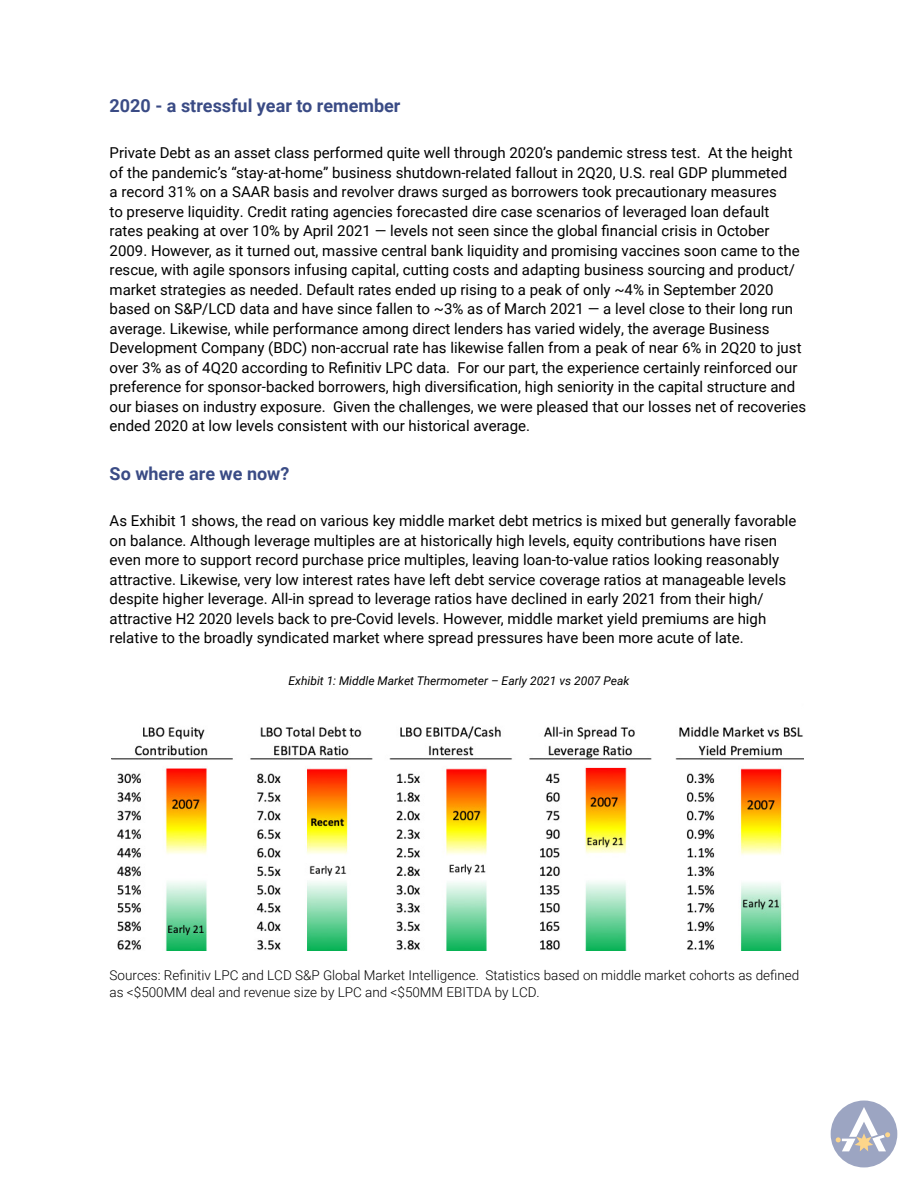
<style>
.page{position:relative;width:918px;height:1188px;background:#fff}
.page>*{position:absolute;margin:0;border:0;box-sizing:border-box;transform-origin:0 0}
.t1{font:700 18px "Roboto";color:#3a4b85}
.t2{font:15px/19.5px "Roboto";color:#000}
.t3{font:300 13.5px/16.2px "Roboto";color:#000}
.t4{font:italic 12px "Roboto";color:#000}
</style>
<div class="page">
<div style="left:831px;top:1101px;width:66px;height:66px;background:#9ca5c2;border-radius:50%"></div>
<svg style="left:836px;top:1107px;width:54px;height:44px"></svg>
<img style="left:111px;top:726px;width:693px;height:225px">
<p class="t1" style="left:110px;top:93px;width:292px">2020 - a stressful year to remember</p>
<p class="t2" style="left:110px;top:143px;width:698px">Private Debt as an asset class performed quite well through 2020’s pandemic stress test. At the height of the pandemic’s “stay-at-home” business shutdown-related fallout in 2Q20, U.S. real GDP plummeted<br>a record 31% on a SAAR basis and revolver draws surged as borrowers took precautionary measures<br>to preserve liquidity. Credit rating agencies forecasted dire case scenarios of leveraged loan default rates peaking at over 10% by April 2021 — levels not seen since the global financial crisis in October 2009. However, as it turned out, massive central bank liquidity and promising vaccines soon came to the rescue, with agile sponsors infusing capital, cutting costs and adapting business sourcing and product/ market strategies as needed. Default rates ended up rising to a peak of only ~4% in September 2020 based on S&amp;P/LCD data and have since fallen to ~3% as of March 2021 — a level close to their long run average. Likewise, while performance among direct lenders has varied widely, the average Business Development Company (BDC) non-accrual rate has likewise fallen from a peak of near 6% in 2Q20 to just over 3% as of 4Q20 according to Refinitiv LPC data. For our part, the experience certainly reinforced our preference for sponsor-backed borrowers, high diversification, high seniority in the capital structure and our biases on industry exposure. Given the challenges, we were pleased that our losses net of recoveries ended 2020 at low levels consistent with our historical average.</p>
<p class="t1" style="left:110px;top:461px;width:181px">So where are we now?</p>
<p class="t2" style="left:110px;top:511px;width:688px">As Exhibit 1 shows, the read on various key middle market debt metrics is mixed but generally favorable on balance. Although leverage multiples are at historically high levels, equity contributions have risen even more to support record purchase price multiples, leaving loan-to-value ratios looking reasonably attractive. Likewise, very low interest rates have left debt service coverage ratios at manageable levels despite higher leverage. All-in spread to leverage ratios have declined in early 2021 from their high/ attractive H2 2020 levels back to pre-Covid levels. However, middle market yield premiums are high relative to the broadly syndicated market where spread pressures have been more acute of late.</p>
<p class="t4" style="left:289px;top:672px;width:342px">Exhibit 1: Middle Market Thermometer – Early 2021 vs 2007 Peak</p>
<p class="t3" style="left:110px;top:967px;width:691px">Sources: Refinitiv LPC and LCD S&amp;P Global Market Intelligence. Statistics based on middle market cohorts as defined as &lt;$500MM deal and revenue size by LPC and &lt;$50MM EBITDA by LCD.</p>
</div>
